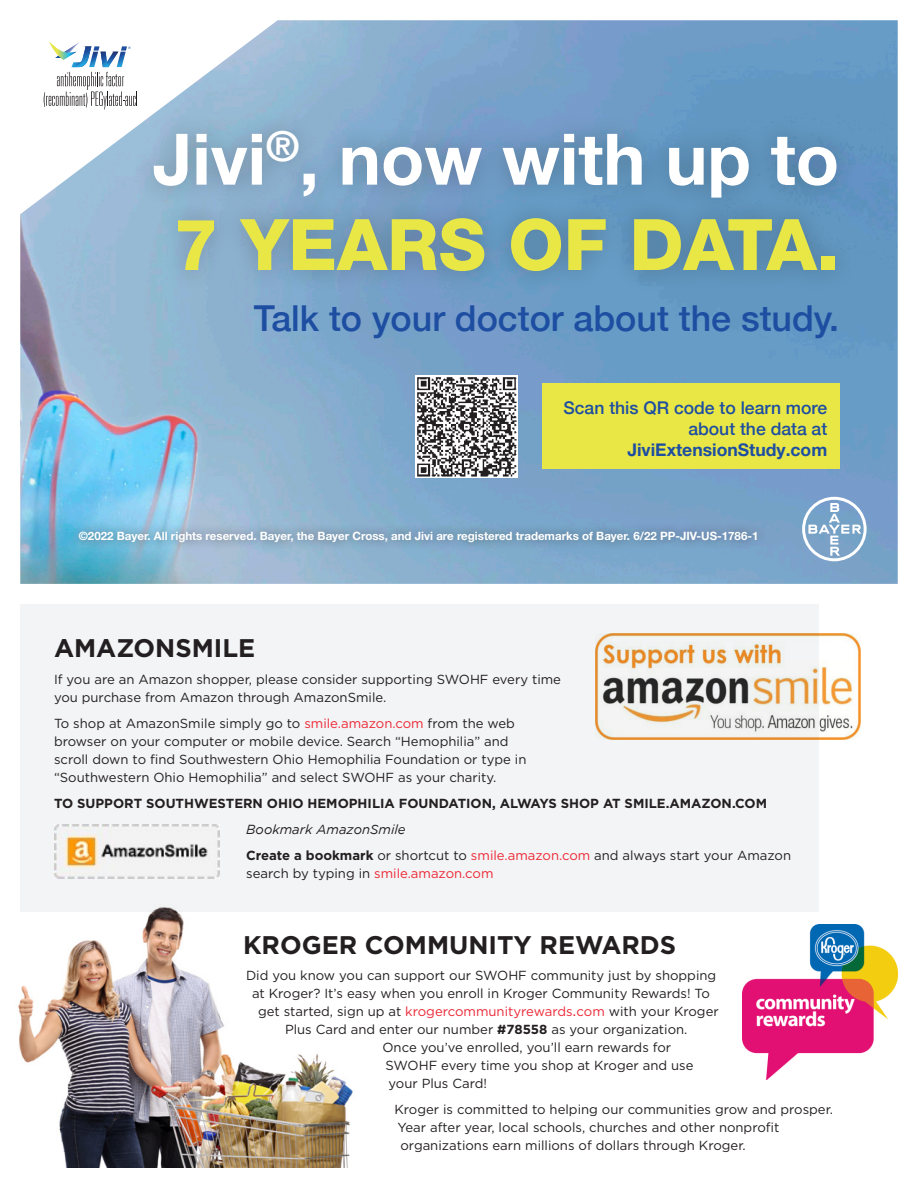
<style>
.page{position:relative;width:918px;height:1188px;background:#fff}
.page>*{position:absolute;margin:0;border:0;box-sizing:border-box;transform-origin:0 0}
.t1{font:700 71.1px/85.3px "Helvetica Neue LT Pro";color:#fff}
.t2{font:500 35.7px "Helvetica Neue";color:#1e4ea1}
.Bold_11_16_Subtitle{font:700 25.5px "Gotham";color:#231f20}
.t3{font:500 17.55px/21px "Helvetica Neue";color:#1e4ea1;text-align:right}
.t4{font:13.2px/18px "Gotham";color:#231f20}
.t5{font:700 13.2px "Gotham";color:#231f20}
.t6{font:italic 13.2px "Gotham";color:#231f20}
.t7{font:700 11.55px "Helvetica Neue LT Pro";color:#fff}
.s1{font-weight:800;color:#e9e746}
.s2{font-family:"Helvetica Neue LT Pro";font-weight:700}
.s3{color:#ed2836}
.s4{font-weight:700}
.s5{font-size:16.2px;color:#ed2836}
</style>
<div class="page">
<div style="left:20px;top:604px;width:799px;height:308px;background:#f3f4f5"></div>
<img style="left:742px;top:925px;width:155px;height:155px">
<img style="left:18px;top:907px;width:335px;height:261px">
<img style="left:596px;top:634px;width:265px;height:106px">
<img style="left:54px;top:824px;width:165px;height:55px">
<img style="left:20px;top:20px;width:878px;height:564px">
<svg style="left:44px;top:41px;width:94px;height:69px"></svg>
<div style="left:131px;top:108px;width:728px;height:186px;background:#231f20;opacity:.25"></div>
<div style="left:542px;top:384px;width:297px;height:85px;background:#e9e746"></div>
<img style="left:415px;top:375px;width:103px;height:103px">
<svg style="left:802px;top:497px;width:65px;height:64px"></svg>
<div style="left:69px;top:522px;width:698px;height:31px;background:#231f20;opacity:.5"></div>
<p class="t1" style="left:153px;top:115px;width:688px">Jivi<sup>®</sup>, now with up to<br><span class="s1">7 YEARS OF DATA.</span></p>
<p class="t2" style="left:254px;top:289px;width:587px">Talk to your doctor about the study.</p>
<p class="t3" style="left:564px;top:396px;width:265px">Scan this QR code to learn more about the data at<br><span class="s2">JiviExtensionStudy.com</span></p>
<p class="t7" style="left:79px;top:529px;width:681px">©2022 Bayer. All rights reserved. Bayer, the Bayer Cross, and Jivi are registered trademarks of Bayer. 6/22 PP-JIV-US-1786-1</p>
<p class="Bold_11_16_Subtitle" style="left:54px;top:634px;width:203px">AMAZONSMILE</p>
<p class="t4" style="left:54px;top:670px;width:509px">If you are an Amazon shopper, please consider supporting SWOHF every time you purchase from Amazon through AmazonSmile.</p>
<p class="t4" style="left:54px;top:714px;width:474px">To shop at AmazonSmile simply go to <span class="s3">smile.amazon.com</span> from the web browser on your computer or mobile device. Search “Hemophilia” and scroll down to find Southwestern Ohio Hemophilia Foundation or type in “Southwestern Ohio Hemophilia” and select SWOHF as your charity.</p>
<p class="t5" style="left:54px;top:795px;width:715px">TO SUPPORT SOUTHWESTERN OHIO HEMOPHILIA FOUNDATION, ALWAYS SHOP AT SMILE.AMAZON.COM</p>
<p class="t6" style="left:246px;top:822px;width:161px">Bookmark AmazonSmile</p>
<p class="t4" style="left:246px;top:846px;width:546px"><span class="s4">Create a bookmark</span> or shortcut to <span class="s3">smile.amazon.com</span> and always start your Amazon search by typing in <span class="s3">smile.amazon.com</span></p>
<p class="Bold_11_16_Subtitle" style="left:243px;top:930px;width:434px">KROGER COMMUNITY REWARDS</p>
<p class="t4" style="left:246px;top:966px;width:472px">Did you know you can support our SWOHF community just by shopping</p>
<p class="t4" style="left:252px;top:984px;width:459px">at Kroger? It’s easy when you enroll in Kroger Community Rewards! To</p>
<p class="t4" style="left:258px;top:1002px;width:462px">get started, sign up at <span class="s3">krogercommunityrewards</span><span class="s5">.</span><span class="s3">com</span> with your Kroger</p>
<p class="t4" style="left:285px;top:1020px;width:404px">Plus Card and enter our number <span class="s4">#78558</span> as your organization.</p>
<p class="t4" style="left:382px;top:1038px;width:290px">Once you’ve enrolled, you’ll earn rewards for</p>
<p class="t4" style="left:386px;top:1056px;width:310px">SWOHF every time you shop at Kroger and use</p>
<p class="t4" style="left:388px;top:1074px;width:100px">your Plus Card!</p>
<p class="t4" style="left:394px;top:1100px;width:440px">Kroger is committed to helping our communities grow and prosper.<br>Year after year, local schools, churches and other nonprofit organizations earn millions of dollars through Kroger.</p>
</div>
